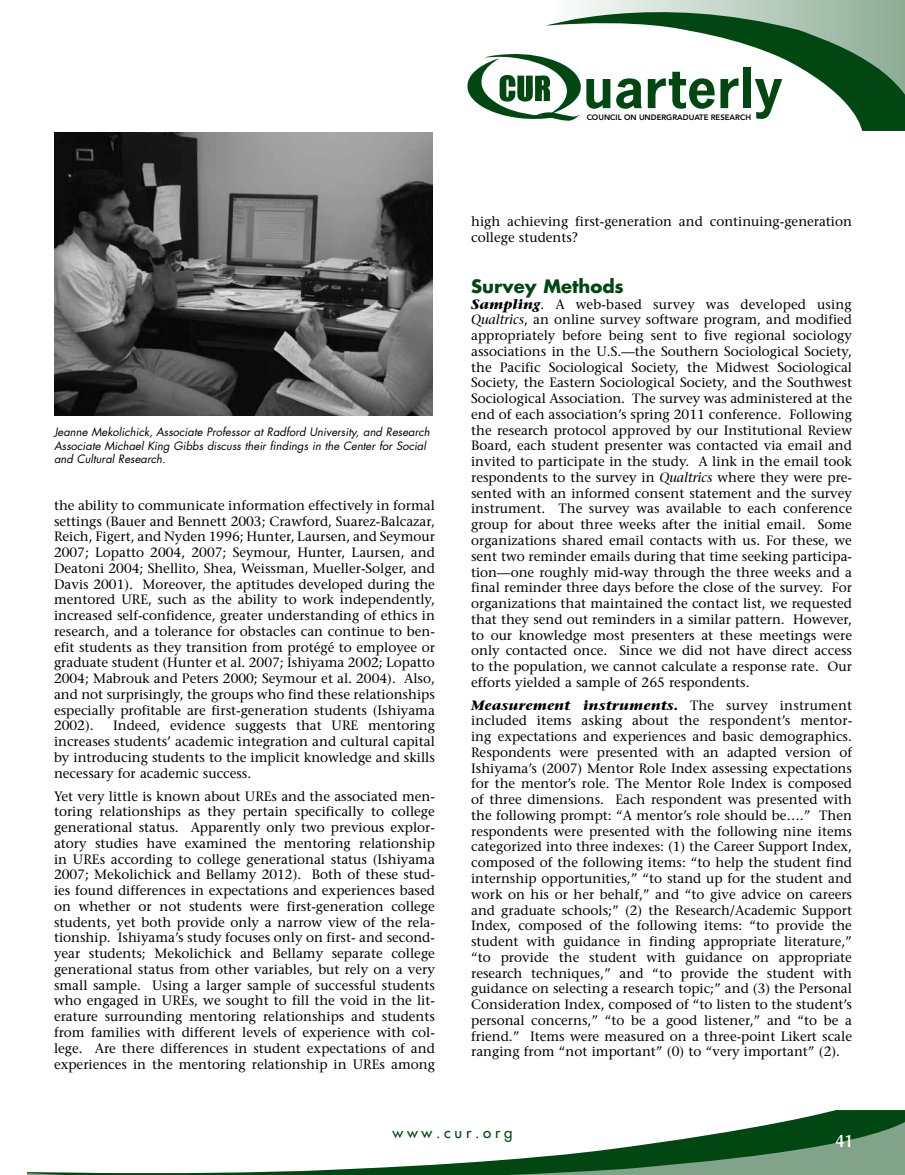
<style>
.page{position:relative;width:905px;height:1175px;background:#fff}
.page>*{position:absolute;margin:0;border:0;box-sizing:border-box;transform-origin:0 0}
.t1{font:700 52.05px "News Gothic Std";letter-spacing:.02em;color:#004712}
.t2{font:700 18px "Futura";color:#004712}
.t3{font:18px "Castle EF";color:#fff}
.t4{font:15px "Futura";letter-spacing:.25em;color:#004712}
.t5{font:13.5px/15.8px "Stone Serif";color:#000;text-align:justify}
.t6{font:italic 11.25px/13.5px "Futura";color:#000}
.t7{font:800 7.8px "Avenir";color:#000}
.s1{font-weight:700;font-style:italic}
.s2{font-style:italic}
</style>
<div class="page">
<svg style="left:546px;top:0;width:358px;height:131px"></svg>
<svg style="left:27px;top:1110px;width:877px;height:64px"></svg>
<svg style="left:467px;top:53px;width:115px;height:69px"></svg>
<img style="left:54px;top:132px;width:378px;height:283px">
<h1 class="t1" style="left:583px;top:54px;width:200px">uarterly</h1>
<p class="t7" style="left:586px;top:113px;width:166px">COUNCIL ON UNDERGRADUATE RESEARCH</p>
<p class="t6" style="left:54px;top:425px;width:377px">Jeanne Mekolichick, Associate Professor at Radford University, and Research<br>Associate Michael King Gibbs discuss their findings in the Center for Social and Cultural Research.</p>
<p class="t5" style="left:54px;top:497px;width:382px">the ability to communicate information effectively in formal settings (Bauer and Bennett 2003; Crawford, Suarez-Balcazar, Reich, Figert, and Nyden 1996; Hunter, Laursen, and Seymour 2007; Lopatto 2004, 2007; Seymour, Hunter, Laursen, and Deatoni 2004; Shellito, Shea, Weissman, Mueller-Solger, and Davis 2001). Moreover, the aptitudes developed during the mentored URE, such as the ability to work independently, increased self-confidence, greater understanding of ethics in research, and a tolerance for obstacles can continue to ben&shy;efit students as they transition from protégé to employee or graduate student (Hunter et al. 2007; Ishiyama 2002; Lopatto 2004; Mabrouk and Peters 2000; Seymour et al. 2004). Also, and not surprisingly, the groups who find these relationships especially profitable are first-generation students (Ishiyama 2002).</p>
<p class="t5" style="left:54px;top:718px;width:382px;text-indent:59px">Indeed, evidence suggests that URE mentoring increases students’ academic integration and cultural capital by introducing students to the implicit knowledge and skills necessary for academic success.</p>
<p class="t5" style="left:54px;top:788px;width:382px">Yet very little is known about UREs and the associated men&shy;toring relationships as they pertain specifically to college generational status. Apparently only two previous explor&shy;atory studies have examined the mentoring relationship in UREs according to college generational status (Ishiyama 2007; Mekolichick and Bellamy 2012). Both of these stud&shy;ies found differences in expectations and experiences based on whether or not students were first-generation college students, yet both provide only a narrow view of the rela&shy;tionship. Ishiyama’s study focuses only on first- and second&shy;year students; Mekolichick and Bellamy separate college generational status from other variables, but rely on a very small sample. Using a larger sample of successful students who engaged in UREs, we sought to fill the void in the lit&shy;erature surrounding mentoring relationships and students from families with different levels of experience with col&shy;lege. Are there differences in student expectations of and experiences in the mentoring relationship in UREs among</p>
<p class="t5" style="left:471px;top:214px;width:382px">high achieving first-generation and continuing-generation college students?</p>
<h2 class="t2" style="left:471px;top:274px;width:154px">Survey Methods</h2>
<p class="t5" style="left:471px;top:296px;width:382px"><span class="s1">Sampling</span>. A web-based survey was developed using <span class="s2">Qualtrics</span>, an online survey software program, and modified appropriately before being sent to five regional sociology associations in the U.S.—the Southern Sociological Society, the Pacific Sociological Society, the Midwest Sociological Society, the Eastern Sociological Society, and the Southwest Sociological Association. The survey was administered at the end of each association’s spring 2011 conference. Following the research protocol approved by our Institutional Review Board, each student presenter was contacted via email and invited to participate in the study. A link in the email took respondents to the survey in <span class="s2">Qualtrics</span> where they were pre&shy;sented with an informed consent statement and the survey instrument. The survey was available to each conference group for about three weeks after the initial email. Some organizations shared email contacts with us. For these, we sent two reminder emails during that time seeking participa&shy;tion—one roughly mid-way through the three weeks and a final reminder three days before the close of the survey. For organizations that maintained the contact list, we requested that they send out reminders in a similar pattern. However, to our knowledge most presenters at these meetings were only contacted once. Since we did not have direct access to the population, we cannot calculate a response rate. Our efforts yielded a sample of 265 respondents.</p>
<p class="t5" style="left:471px;top:697px;width:382px"><span class="s1">Measurement instruments.</span> The survey instrument included items asking about the respondent’s mentor&shy;ing expectations and experiences and basic demographics.<br>Respondents were presented with an adapted version of Ishiyama’s (2007) Mentor Role Index assessing expectations for the mentor’s role. The Mentor Role Index is composed of three dimensions. Each respondent was presented with the following prompt: “A mentor’s role should be….” Then respondents were presented with the following nine items categorized into three indexes: (1) the Career Support Index, composed of the following items: “to help the student find internship opportunities,” “to stand up for the student and work on his or her behalf,” and “to give advice on careers and graduate schools;” (2) the Research/Academic Support Index, composed of the following items: “to provide the student with guidance in finding appropriate literature,” “to provide the student with guidance on appropriate research techniques,” and “to provide the student with guidance on selecting a research topic;” and (3) the Personal Consideration Index, composed of “to listen to the student’s personal concerns,” “to be a good listener,” and “to be a friend.” Items were measured on a three-point Likert scale ranging from “not important” (0) to “very important” (2).</p>
<p class="t4" style="left:392px;top:1123px;width:121px">www.cur.org</p>
<h2 class="t3" style="left:835px;top:1130px;width:20px">41</h2>
</div>
